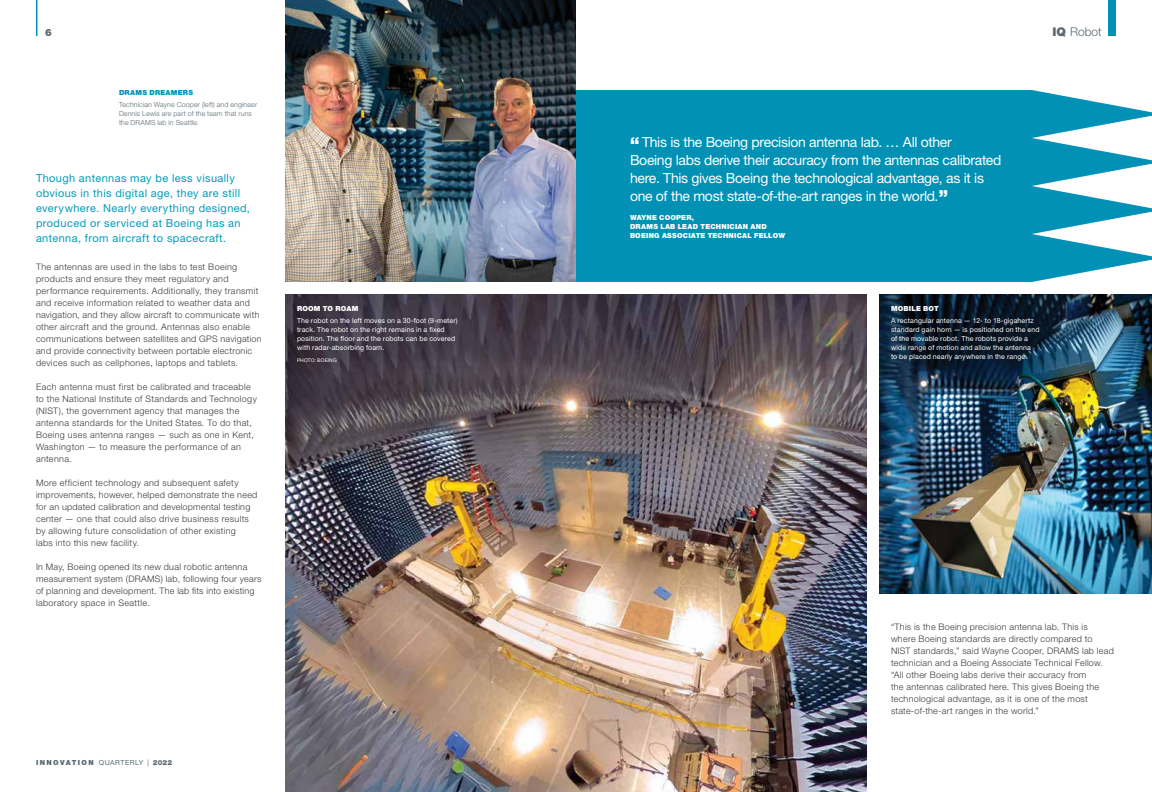
<style>
.page{position:relative;width:1152px;height:792px;background:#fff}
.page>*{position:absolute;margin:0;border:0;box-sizing:border-box;transform-origin:0 0}
.t1{font:14px/18px "Helvetica Neue LT Std";letter-spacing:-.025em;color:#fff}
.t2{font:300 12px "Helvetica Neue LT Std";letter-spacing:-.005em;color:#5c6971}
.t3{font:11px/15px "Helvetica Neue LT Std";letter-spacing:.035em;color:#009cbc}
.t4{font:900 10px "Helvetica Neue LT Std";color:#5c6971}
.t5{font:300 9px/12px "Helvetica Neue LT Std";letter-spacing:.03em;color:#393a39}
.t6{font:7px/9px "Helvetica Neue LT Std";letter-spacing:.015em;color:#fff}
.t7{font:300 7px/9px "Helvetica Neue LT Std";letter-spacing:.02em;color:#5c6971}
.t8{font:900 7px/9px "Helvetica Neue LT Std";letter-spacing:.03em;color:#fff}
.t9{font:900 7px "Helvetica Neue LT Std";letter-spacing:.185em;color:#5c6971}
.t10{font:900 7px "Helvetica Neue LT Std";letter-spacing:.035em;color:#0091b5}
.t11{font:5px "Helvetica Neue LT Std";letter-spacing:.02em;color:#fff}
.s1{font-weight:400}
.s2{font-weight:900}
.s3{font-weight:900;font-size:18px}
</style>
<div class="page">
<svg style="left:576px;top:90px;width:576px;height:192px;background:#179abb"></svg>
<img style="left:285px;top:294px;width:582px;height:498px">
<div style="left:1109px;top:0;width:7px;height:36px;background:#0091b5"></div>
<hr style="left:36px;top:0;width:2px;height:35px;background:#0091b5">
<img style="left:879px;top:294px;width:273px;height:300px">
<img style="left:285px;top:0;width:291px;height:282px">
<p class="t4" style="left:45px;top:26px;width:8px">6</p>
<p class="t10" style="left:119px;top:88px;width:76px">DRAMS DREAMERS</p>
<p class="t7" style="left:119px;top:100px;width:140px">Technician Wayne Cooper (left) and engineer<br>Dennis Lewis are part of the team that runs the DRAMS lab in Seattle.</p>
<p class="t3" style="left:36px;top:170px;width:216px">Though antennas may be less visually obvious in this digital age, they are still everywhere. Nearly everything designed, produced or serviced at Boeing has an antenna, from aircraft to spacecraft.</p>
<p class="t5" style="left:36px;top:261px;width:227px">The antennas are used in the labs to test Boeing products and ensure they meet regulatory and performance requirements. Additionally, they transmit and receive information related to weather data and navigation, and they allow aircraft to communicate with other aircraft and the ground. Antennas also enable communications between satellites and GPS navigation and provide connectivity between portable electronic devices such as cellphones, laptops and tablets.</p>
<p class="t5" style="left:36px;top:381px;width:222px">Each antenna must first be calibrated and traceable to the National Institute of Standards and Technology (NIST), the government agency that manages the antenna standards for the United States. To do that, Boeing uses antenna ranges — such as one in Kent, Washington — to measure the performance of an antenna.</p>
<p class="t5" style="left:36px;top:477px;width:223px">More efficient technology and subsequent safety improvements, however, helped demonstrate the need for an updated calibration and developmental testing center — one that could also drive business results by allowing future consolidation of other existing<br>labs into this new facility.</p>
<p class="t5" style="left:36px;top:561px;width:227px">In May, Boeing opened its new dual robotic antenna measurement system (DRAMS) lab, following four years of planning and development. The lab fits into existing laboratory space in Seattle.</p>
<p class="t8" style="left:297px;top:304px;width:63px">ROOM TO ROAM</p>
<p class="t6" style="left:297px;top:316px;width:162px">The robot on the left moves on a 30-foot (9-meter) track. The robot on the right remains in a fixed position. The floor and the robots can be covered with radar-absorbing foam.</p>
<p class="t11" style="left:297px;top:357px;width:41px">PHOTO: BOEING</p>
<p class="t9" style="left:36px;top:758px;width:138px">INNOVATION <span class="s1">QUARTERLY |</span> 2022</p>
<h2 class="t2" style="left:1052px;top:24px;width:51px"><span class="s2">IQ</span> Robot</h2>
<h1 class="t1" style="left:630px;top:132px;width:373px"><span class="s3">“</span> This is the Boeing precision antenna lab. … All other<br>Boeing labs derive their accuracy from the antennas calibrated here. This gives Boeing the technological advantage, as it is one of the most state-of-the-art ranges in the world.<span class="s3">”</span></h1>
<p class="t8" style="left:630px;top:213px;width:157px">WAYNE COOPER,<br>DRAMS LAB LEAD TECHNICIAN AND<br>BOEING ASSOCIATE TECHNICAL FELLOW</p>
<p class="t8" style="left:891px;top:304px;width:49px">MOBILE BOT</p>
<p class="t6" style="left:891px;top:316px;width:150px">A rectangular antenna — 12- to 18-gigahertz standard gain horn — is positioned on the end of the movable robot. The robots provide a wide range of motion and allow the antenna<br>to be placed nearly anywhere in the range.</p>
<p class="t5" style="left:891px;top:621px;width:224px">“This is the Boeing precision antenna lab. This is where Boeing standards are directly compared to NIST standards,” said Wayne Cooper, DRAMS lab lead technician and a Boeing Associate Technical Fellow. “All other Boeing labs derive their accuracy from<br>the antennas calibrated here. This gives Boeing the technological advantage, as it is one of the most state-of-the-art ranges in the world.”</p>
</div>
